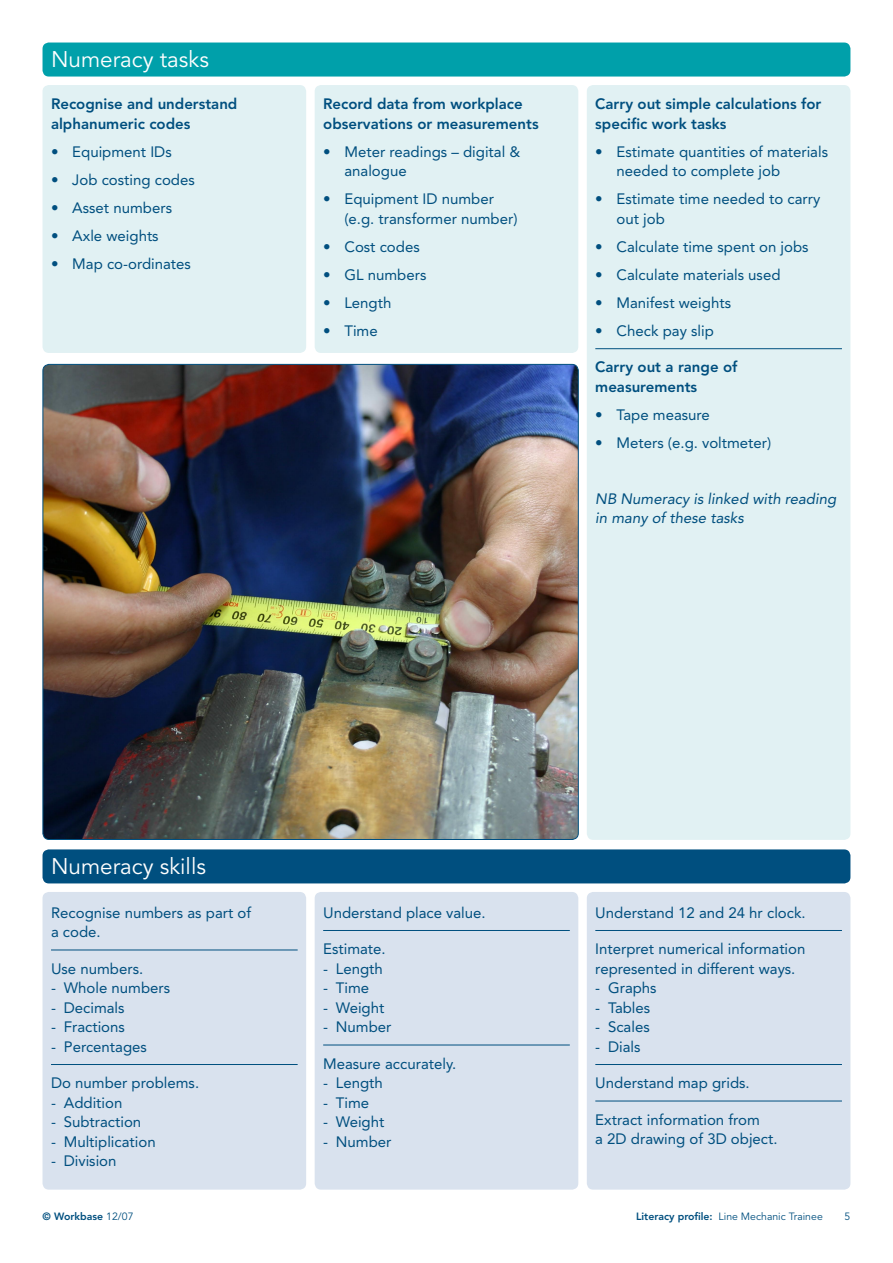
<style>
.page{position:relative;width:893px;height:1263px;background:#fff}
.page>*{position:absolute;margin:0;border:0;box-sizing:border-box;transform-origin:0 0}
.t1{font:22.5px "Avenir";color:#fff}
.t2{font:15px/19.5px "Avenir";color:#004f7f}
.t3{font:800 15px/19.5px "Avenir";color:#004f7f}
.t4{font:italic 15px/19.5px "Avenir";color:#004f7f}
.t5{font:10.5px "Avenir";color:#004f7f}
.t6{font:800 10.5px "Avenir";color:#004f7f}
.s1{font-weight:400}
.s2{font-weight:800}
</style>
<div class="page">
<div style="left:587px;top:85px;width:263px;height:755px;background:#e1f1f3;border-radius:6px"></div>
<div style="left:315px;top:85px;width:263px;height:268px;background:#e1f1f3;border-radius:6px"></div>
<div style="left:43px;top:85px;width:263px;height:268px;background:#e1f1f3;border-radius:6px"></div>
<div style="left:43px;top:43px;width:807px;height:34px;background:#00a0aa;border-radius:6px"></div>
<div style="left:587px;top:892px;width:263px;height:297px;background:#d9e2ee;border-radius:6px"></div>
<div style="left:315px;top:892px;width:263px;height:297px;background:#d9e2ee;border-radius:6px"></div>
<div style="left:43px;top:892px;width:263px;height:297px;background:#d9e2ee;border-radius:6px"></div>
<div style="left:43px;top:849px;width:807px;height:34px;background:#004f7f;border-radius:6px"></div>
<hr style="left:51px;top:950px;width:247px;height:1px;background:#004f7f">
<hr style="left:51px;top:1064px;width:247px;height:1px;background:#004f7f">
<hr style="left:323px;top:930px;width:247px;height:1px;background:#004f7f">
<hr style="left:323px;top:1045px;width:247px;height:1px;background:#004f7f">
<hr style="left:595px;top:930px;width:247px;height:1px;background:#004f7f">
<hr style="left:595px;top:1064px;width:247px;height:1px;background:#004f7f">
<hr style="left:595px;top:1101px;width:247px;height:1px;background:#004f7f">
<hr style="left:595px;top:348px;width:247px;height:1px;background:#004f7f">
<img style="left:43px;top:364px;width:534px;height:475px">
<h1 class="t1" style="left:51px;top:47px;width:159px">Numeracy tasks</h1>
<p class="t3" style="left:51px;top:94px;width:188px">Recognise and understand alphanumeric codes</p>
<p class="t2" style="left:51px;top:142px;width:122px">• Equipment IDs</p>
<p class="t2" style="left:51px;top:170px;width:145px">• Job costing codes</p>
<p class="t2" style="left:51px;top:198px;width:123px">• Asset numbers</p>
<p class="t2" style="left:51px;top:226px;width:109px">• Axle weights</p>
<p class="t2" style="left:51px;top:254px;width:141px">• Map co-ordinates</p>
<p class="t3" style="left:323px;top:94px;width:217px">Record data from workplace observations or measurements</p>
<p class="t2" style="left:344px;top:142px;width:177px;text-indent:-21px">• Meter readings – digital &amp; analogue</p>
<p class="t2" style="left:344px;top:189px;width:175px;text-indent:-21px">• Equipment ID number (e.g. transformer number)</p>
<p class="t2" style="left:323px;top:237px;width:98px">• Cost codes</p>
<p class="t2" style="left:323px;top:265px;width:105px">• GL numbers</p>
<p class="t2" style="left:323px;top:293px;width:70px">• Length</p>
<p class="t2" style="left:323px;top:321px;width:56px">• Time</p>
<p class="t3" style="left:595px;top:94px;width:228px">Carry out simple calculations for specific work tasks</p>
<p class="t2" style="left:617px;top:142px;width:213px;text-indent:-21px">• Estimate quantities of materials needed to complete job</p>
<p class="t2" style="left:617px;top:189px;width:205px;text-indent:-21px">• Estimate time needed to carry out job</p>
<p class="t2" style="left:595px;top:237px;width:215px">• Calculate time spent on jobs</p>
<p class="t2" style="left:595px;top:265px;width:187px">• Calculate materials used</p>
<p class="t2" style="left:595px;top:293px;width:137px">• Manifest weights</p>
<p class="t2" style="left:595px;top:321px;width:120px">• Check pay slip</p>
<p class="t3" style="left:595px;top:357px;width:144px">Carry out a range of measurements</p>
<p class="t2" style="left:595px;top:405px;width:116px">• Tape measure</p>
<p class="t2" style="left:595px;top:433px;width:178px">• Meters (e.g. voltmeter)</p>
<p class="t4" style="left:595px;top:489px;width:242px">NB Numeracy is linked with reading in many of these tasks</p>
<h1 class="t1" style="left:51px;top:854px;width:157px">Numeracy skills</h1>
<p class="t2" style="left:51px;top:903px;width:202px">Recognise numbers as part of a code.</p>
<p class="t2" style="left:51px;top:959px;width:94px">Use numbers.</p>
<p class="t2" style="left:51px;top:978px;width:121px">- Whole numbers</p>
<p class="t2" style="left:51px;top:998px;width:75px">- Decimals</p>
<p class="t2" style="left:51px;top:1017px;width:75px">- Fractions</p>
<p class="t2" style="left:51px;top:1037px;width:97px">- Percentages</p>
<p class="t2" style="left:51px;top:1073px;width:150px">Do number problems.</p>
<p class="t2" style="left:51px;top:1093px;width:73px">- Addition</p>
<p class="t2" style="left:51px;top:1112px;width:92px">- Subtraction</p>
<p class="t2" style="left:51px;top:1132px;width:106px">- Multiplication</p>
<p class="t2" style="left:51px;top:1151px;width:67px">- Division</p>
<p class="t2" style="left:323px;top:903px;width:164px">Understand place value.</p>
<p class="t2" style="left:323px;top:939px;width:64px">Estimate.</p>
<p class="t2" style="left:323px;top:959px;width:61px">- Length</p>
<p class="t2" style="left:323px;top:978px;width:48px">- Time</p>
<p class="t2" style="left:323px;top:998px;width:63px">- Weight</p>
<p class="t2" style="left:323px;top:1017px;width:70px">- Number</p>
<p class="t2" style="left:323px;top:1054px;width:135px">Measure accurately.</p>
<p class="t2" style="left:323px;top:1073px;width:61px">- Length</p>
<p class="t2" style="left:323px;top:1093px;width:48px">- Time</p>
<p class="t2" style="left:323px;top:1112px;width:63px">- Weight</p>
<p class="t2" style="left:323px;top:1132px;width:70px">- Number</p>
<p class="t2" style="left:595px;top:903px;width:212px">Understand 12 and 24 hr clock.</p>
<p class="t2" style="left:595px;top:939px;width:212px">Interpret numerical information represented in different ways.</p>
<p class="t2" style="left:595px;top:978px;width:63px">- Graphs</p>
<p class="t2" style="left:595px;top:998px;width:56px">- Tables</p>
<p class="t2" style="left:595px;top:1017px;width:56px">- Scales</p>
<p class="t2" style="left:595px;top:1037px;width:47px">- Dials</p>
<p class="t2" style="left:595px;top:1073px;width:156px">Understand map grids.</p>
<p class="t2" style="left:595px;top:1110px;width:184px">Extract information from<br>a 2D drawing of 3D object.</p>
<p class="t6" style="left:43px;top:1210px;width:93px">© Workbase <span class="s1">12/07</span></p>
<p class="t5" style="left:636px;top:1211px;width:188px"><span class="s2">Literacy profile:</span> Line Mechanic Trainee</p>
<p class="t5" style="left:845px;top:1211px;width:7px">5</p>
</div>
